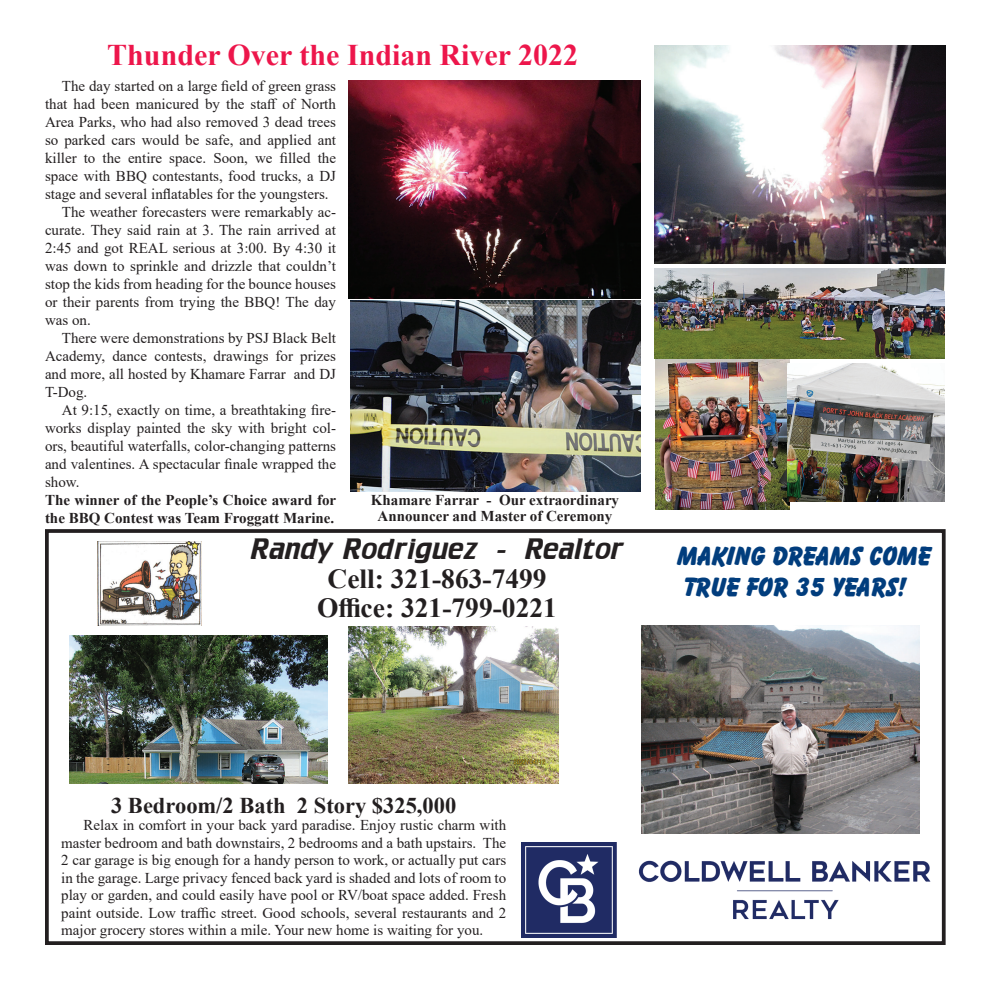
<style>
.page{position:relative;width:990px;height:990px;background:#fff}
.page>*{position:absolute;margin:0;border:0;box-sizing:border-box;transform-origin:0 0}
.t1{font:700 30px "Times New Roman";color:#ed164b}
.t2{font:30px "Trekker";color:#231f20}
.t3{font:700 27.5px/28.8px "Times New Roman";color:#231f20;text-align:center}
.t4{font:26.25px/31.5px "Bazooka";color:#013d7d}
.t5{font:700 22.5px "Times New Roman";color:#231f20}
.t6{font:15px/17.5px "Times New Roman";color:#231f20;text-align:justify}
.t7{font:700 15px/16.2px "Times New Roman";color:#231f20;text-align:center}
</style>
<div class="page">
<img style="left:70px;top:635px;width:257px;height:149px">
<div style="left:45px;top:529px;width:901px;height:416px;border:4px solid #231f20"></div>
<img style="left:98px;top:541px;width:104px;height:85px">
<img style="left:522px;top:842px;width:408px;height:96px">
<img style="left:641px;top:625px;width:279px;height:209px">
<img style="left:349px;top:626px;width:210px;height:158px">
<img style="left:655px;top:359px;width:135px;height:150px">
<img style="left:654px;top:45px;width:291px;height:219px">
<img style="left:654px;top:269px;width:291px;height:90px">
<img style="left:349px;top:80px;width:292px;height:411px">
<img style="left:788px;top:363px;width:157px;height:139px">
<h1 class="t1" style="left:107px;top:39px;width:472px">Thunder Over the Indian River 2022</h1>
<p class="t6" style="left:62px;top:77px;width:276px">The day started on a large field of green grass</p>
<p class="t6" style="left:45px;top:95px;width:292px">that had been manicured by the staff of North</p>
<p class="t6" style="left:45px;top:113px;width:293px">Area Parks, who had also removed 3 dead trees</p>
<p class="t6" style="left:45px;top:131px;width:293px">so parked cars would be safe, and applied ant</p>
<p class="t6" style="left:45px;top:149px;width:293px">killer to the entire space. Soon, we filled the</p>
<p class="t6" style="left:45px;top:167px;width:293px">space with BBQ contestants, food trucks, a DJ</p>
<p class="t6" style="left:45px;top:185px;width:285px">stage and several inflatables for the youngsters.</p>
<p class="t6" style="left:62px;top:203px;width:276px">The weather forecasters were remarkably ac-</p>
<p class="t6" style="left:45px;top:221px;width:293px">curate. They said rain at 3. The rain arrived at</p>
<p class="t6" style="left:45px;top:239px;width:293px">2:45 and got REAL serious at 3:00. By 4:30 it</p>
<p class="t6" style="left:45px;top:257px;width:293px">was down to sprinkle and drizzle that couldn’t</p>
<p class="t6" style="left:45px;top:275px;width:293px">stop the kids from heading for the bounce houses</p>
<p class="t6" style="left:45px;top:293px;width:293px">or their parents from trying the BBQ! The day</p>
<p class="t6" style="left:45px;top:311px;width:47px">was on.</p>
<p class="t6" style="left:62px;top:329px;width:276px">There were demonstrations by PSJ Black Belt</p>
<p class="t6" style="left:45px;top:347px;width:293px">Academy, dance contests, drawings for prizes</p>
<p class="t6" style="left:45px;top:365px;width:293px">and more, all hosted by Khamare Farrar and DJ</p>
<p class="t6" style="left:45px;top:383px;width:44px">T-Dog.</p>
<p class="t6" style="left:62px;top:401px;width:276px">At 9:15, exactly on time, a breathtaking fire-</p>
<p class="t6" style="left:45px;top:419px;width:293px">works display painted the sky with bright col-</p>
<p class="t6" style="left:45px;top:437px;width:293px">ors, beautiful waterfalls, color-changing patterns</p>
<p class="t6" style="left:45px;top:455px;width:293px">and valentines. A spectacular finale wrapped the</p>
<p class="t6" style="left:45px;top:473px;width:36px">show.</p>
<p class="t7" style="left:45px;top:491px;width:293px;line-height:18px;text-align:left">The winner of the People’s Choice award for the BBQ Contest was Team Froggatt Marine.</p>
<p class="t7" style="left:371px;top:492px;width:250px">Khamare Farrar - Our extraordinary<br>Announcer and Master of Ceremony</p>
<h1 class="t2" style="left:250px;top:539px;width:375px">Randy Rodriguez - Realtor</h1>
<h2 class="t3" style="left:317px;top:565px;width:241px">Cell: 321-863-7499<br>Office: 321-799-0221</h2>
<h3 class="t4" style="left:678px;top:541px;width:255px">MAKING DREAMS COME<br>TRUE FOR 35 YEARS!</h3>
<h3 class="t5" style="left:111px;top:792px;width:347px">3 Bedroom/2 Bath 2 Story $325,000</h3>
<p class="t6" style="left:61px;top:816px;width:447px;text-indent:22px">Relax in comfort in your back yard paradise. Enjoy rustic charm with master bedroom and bath downstairs, 2 bedrooms and a bath upstairs. The 2 car garage is big enough for a handy person to work, or actually put cars in the garage. Large privacy fenced back yard is shaded and lots of room to play or garden, and could easily have pool or RV/boat space added. Fresh paint outside. Low traffic street. Good schools, several restaurants and 2 major grocery stores within a mile. Your new home is waiting for you.</p>
</div>
